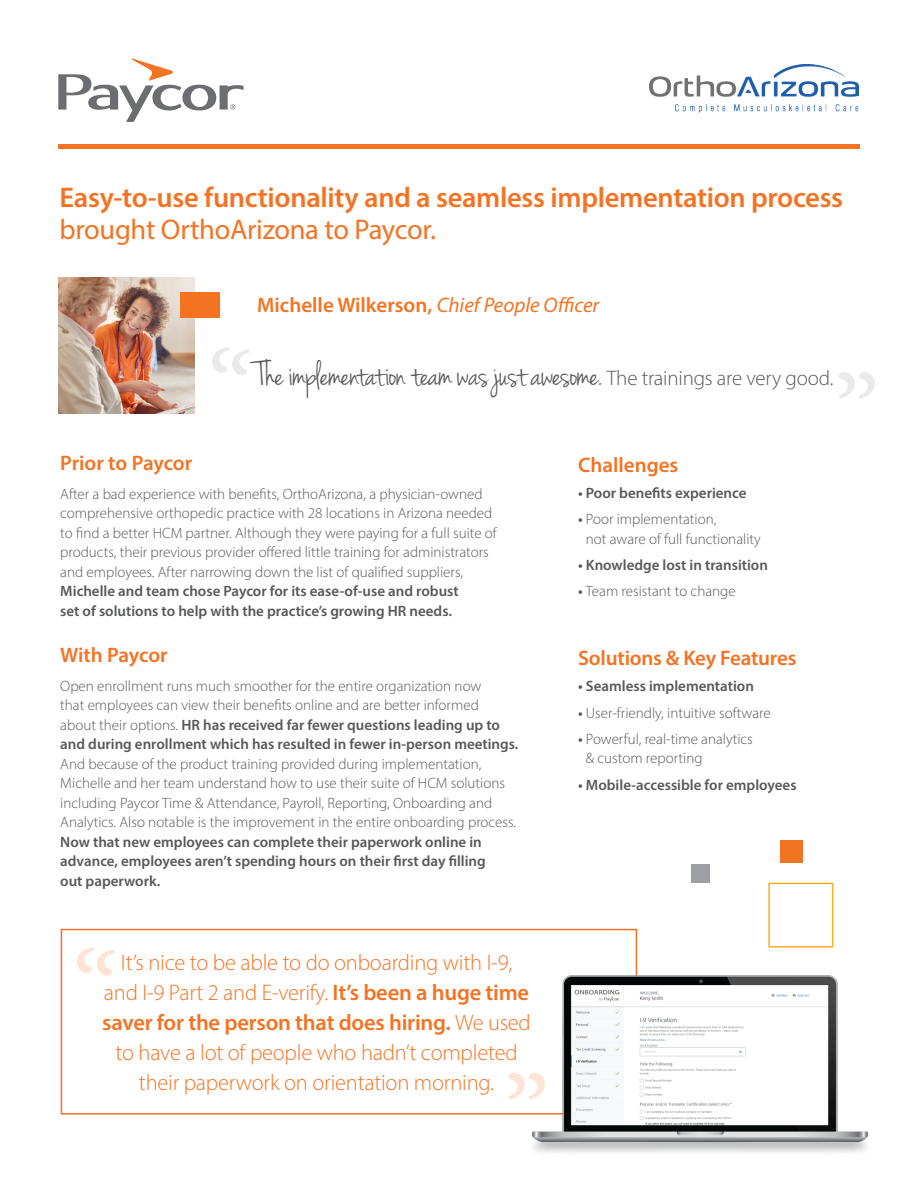
<style>
.page{position:relative;width:918px;height:1188px;background:#fff}
.page>*{position:absolute;margin:0;border:0;box-sizing:border-box;transform-origin:0 0}
.t1{font:115.5px "Minion Pro";color:#939598}
.t2{font:115.5px "Minion Pro";color:#f47323}
.t3{font:36px "Jenna Sue";letter-spacing:-.01em;color:#57585a}
.t4{font:600 28.5px/31.5px "Myriad Pro";letter-spacing:-.01em;color:#f47323}
.t5{font:300 22.5px/30px "Myriad Pro";letter-spacing:-.01em;color:#f47323;text-align:center}
.t6{font:600 21px "Myriad Pro";letter-spacing:-.005em;color:#f47323}
.t7{font:300 15px/19.5px "Myriad Pro";color:#57585a}
.t8{font:600 15px "Myriad Pro";color:#57585a}
.s1{font-weight:400}
.s2{font-weight:400;font-style:italic}
.s3{font-family:"Myriad Pro";font-weight:300;font-size:21px}
.s4{font-weight:600}
</style>
<div class="page">
<img style="left:59px;top:277px;width:136px;height:137px">
<hr style="left:58px;top:145px;width:801px;height:4px;background:#f47323">
<div style="left:180px;top:292px;width:39px;height:26px;background:#f47323"></div>
<svg style="left:58px;top:58px;width:186px;height:64px"></svg>
<img style="left:650px;top:65px;width:208px;height:48px">
<div style="left:61px;top:929px;width:576px;height:186px;border:2px solid #f47323"></div>
<img style="left:527px;top:972px;width:342px;height:181px">
<div style="left:780px;top:840px;width:23px;height:23px;background:#f27321"></div>
<div style="left:691px;top:864px;width:19px;height:19px;background:#9d9fa2"></div>
<div style="left:768px;top:883px;width:65px;height:65px;border:2px solid #fbaf1b"></div>
<p class="t4" style="left:60px;top:181px;width:785px">Easy-to-use functionality and a seamless implementation process <span class="s1">brought OrthoArizona to Paycor.</span></p>
<p class="t6" style="left:257px;top:292px;width:344px">Michelle Wilkerson, <span class="s2">Chief People Officer</span></p>
<p class="t3" style="left:257px;top:354px;width:578px">The implementation team was just awesome. <span class="s3">The trainings are very good.</span></p>
<h1 class="t1" style="left:880px;top:430px;width:47px;rotate:-180deg">“</h1>
<p class="t6" style="left:60px;top:450px;width:133px">Prior to Paycor</p>
<p class="t7" style="left:60px;top:484px;width:438px">After a bad experience with benefits, OrthoArizona, a physician-owned comprehensive orthopedic practice with 28 locations in Arizona needed to find a better HCM partner. Although they were paying for a full suite of products, their previous provider offered little training for administrators and employees. After narrowing down the list of qualified suppliers, <span class="s4">Michelle and team chose Paycor for its ease-of-use and robust<br>set of solutions to help with the practice’s growing HR needs.</span></p>
<p class="t6" style="left:60px;top:642px;width:109px">With Paycor</p>
<p class="t7" style="left:60px;top:676px;width:460px">Open enrollment runs much smoother for the entire organization now<br>that employees can view their benefits online and are better informed<br>about their options. <span class="s4">HR has received far fewer questions leading up to and during enrollment which has resulted in fewer in-person meetings.<br></span>And because of the product training provided during implementation, Michelle and her team understand how to use their suite of HCM solutions including Paycor Time &amp; Attendance, Payroll, Reporting, Onboarding and Analytics. Also notable is the improvement in the entire onboarding process.<br><span class="s4">Now that new employees can complete their paperwork online in advance, employees aren’t spending hours on their first day filling<br>out paperwork.</span></p>
<p class="t5" style="left:102px;top:947px;width:430px">It’s nice to be able to do onboarding with I-9, and I-9 Part 2 and E-verify. <span class="s4">It’s been a huge time saver for the person that does hiring.</span> We used to have a lot of people who hadn’t completed their paperwork on orientation morning.</p>
<h1 class="t2" style="left:550px;top:1131px;width:47px;rotate:-180deg">“</h1>
<p class="t6" style="left:578px;top:451px;width:102px">Challenges</p>
<p class="t8" style="left:578px;top:483px;width:170px">• Poor benefits experience</p>
<p class="t7" style="left:586px;top:509px;width:176px;text-indent:-8px"><span class="s4">•</span> Poor implementation,<br>not aware of full functionality</p>
<p class="t8" style="left:578px;top:555px;width:191px">• Knowledge lost in transition</p>
<p class="t7" style="left:578px;top:581px;width:159px"><span class="s4">•</span> Team resistant to change</p>
<p class="t6" style="left:578px;top:645px;width:220px">Solutions &amp; Key Features</p>
<p class="t8" style="left:578px;top:677px;width:177px">• Seamless implementation</p>
<p class="t7" style="left:578px;top:703px;width:194px"><span class="s4">•</span> User-friendly, intuitive software</p>
<p class="t7" style="left:586px;top:729px;width:168px;text-indent:-8px"><span class="s4">•</span> Powerful, real-time analytics &amp; custom reporting</p>
<p class="t8" style="left:578px;top:775px;width:220px">• Mobile-accessible for employees</p>
</div>
